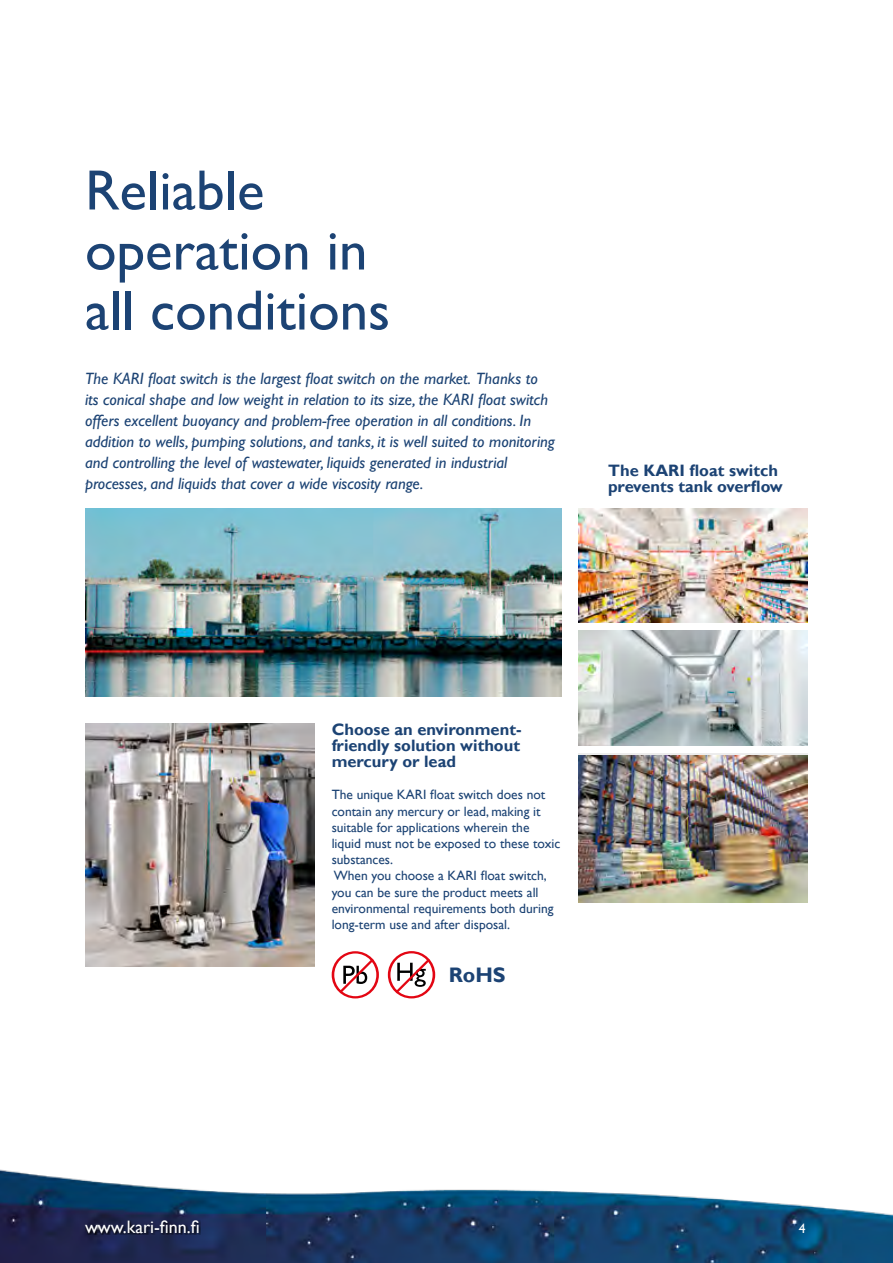
<style>
.page{position:relative;width:893px;height:1263px;background:#fff}
.page>*{position:absolute;margin:0;border:0;box-sizing:border-box;transform-origin:0 0}
.t1{font:57px/60px "Gill Sans";color:#1c4374}
.t2{font:700 21px "Gill Sans";color:#1c4374}
.t3{font:18px "Gill Sans";color:#fff}
.t4{font:italic 16.5px/21px "Gill Sans Std";color:#1c4374}
.t5{font:700 16.5px/16.2px "Gill Sans";color:#1c4374;text-align:justify}
.t6{font:13.5px/16.2px "Gill Sans";color:#1c4374}
.t7{font:13.5px "Gill Sans";color:#fff}
</style>
<div class="page">
<img style="left:0;top:1169px;width:893px;height:94px">
<img style="left:85px;top:508px;width:476px;height:188px">
<img style="left:85px;top:724px;width:230px;height:242px">
<img style="left:578px;top:755px;width:230px;height:147px">
<img style="left:578px;top:631px;width:230px;height:114px">
<img style="left:578px;top:508px;width:230px;height:115px">
<svg style="left:388px;top:951px;width:47px;height:47px"></svg>
<svg style="left:390px;top:953px;width:43px;height:43px"></svg>
<svg style="left:395px;top:959px;width:35px;height:34px"></svg>
<svg style="left:332px;top:951px;width:47px;height:47px"></svg>
<svg style="left:334px;top:953px;width:42px;height:43px"></svg>
<svg style="left:339px;top:959px;width:35px;height:34px"></svg>
<div style="left:85px;top:1220px;width:116px;height:15px;background:#000;opacity:.85"></div>
<h1 class="t1" style="left:85px;top:161px;width:307px">Reliable operation in all conditions</h1>
<p class="t4" style="left:85px;top:368px;width:471px">The KARI float switch is the largest float switch on the market. Thanks to its conical shape and low weight in relation to its size, the KARI float switch offers excellent buoyancy and problem-free operation in all conditions. In addition to wells, pumping solutions, and tanks, it is well suited to monitoring and controlling the level of wastewater, liquids generated in industrial processes, and liquids that cover a wide viscosity range.</p>
<p class="t5" style="left:608px;top:463px;width:176px">The KARI float switch prevents tank overflow</p>
<p class="t5" style="left:332px;top:721px;width:191px">Choose an environment&shy;friendly solution without mercury or lead</p>
<p class="t6" style="left:332px;top:787px;width:230px">The unique KARI float switch does not contain any mercury or lead, making it suitable for applications wherein the liquid must not be exposed to these toxic substances.<br>When you choose a KARI float switch, you can be sure the product meets all environmental requirements both during long-term use and after disposal.</p>
<p class="t2" style="left:449px;top:962px;width:58px">RoHS</p>
<p class="t3" style="left:85px;top:1217px;width:116px">www.kari-finn.fi</p>
<p class="t7" style="left:799px;top:1221px;width:8px">4</p>
</div>
